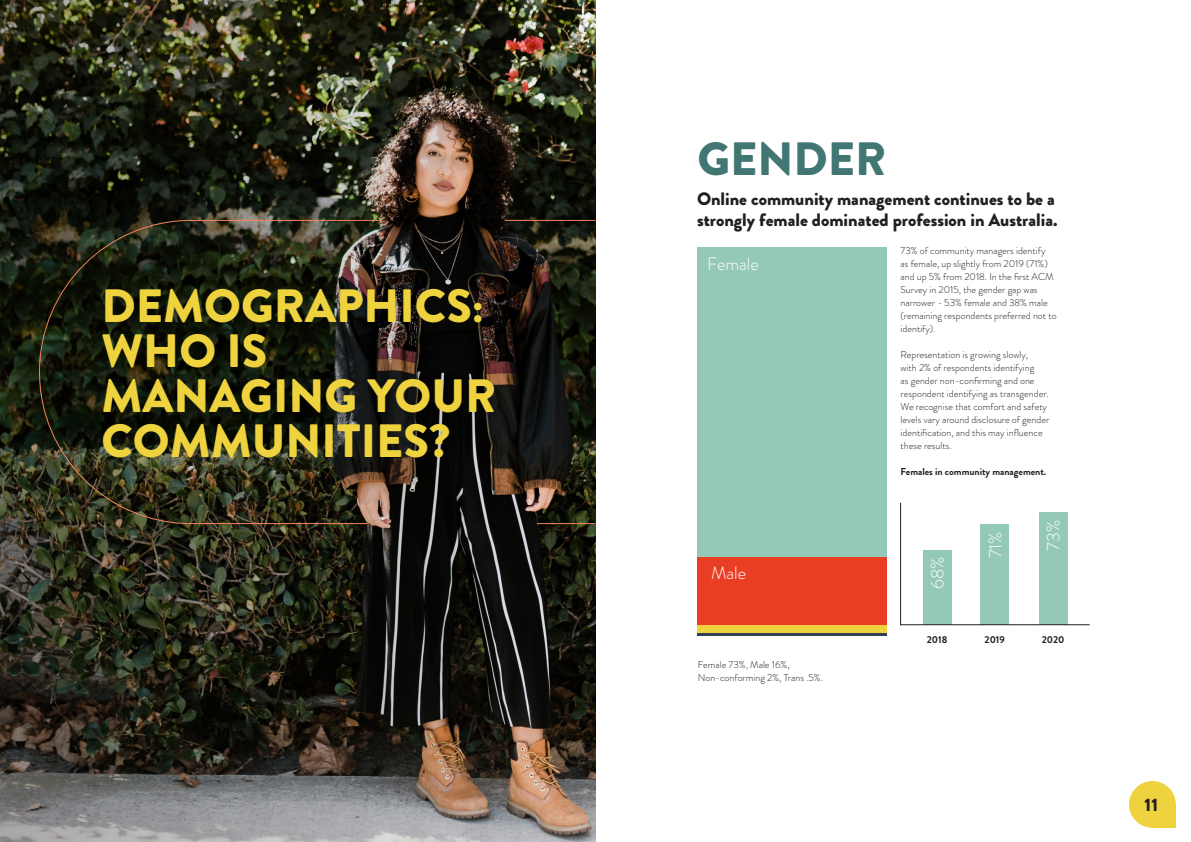
<style>
.page{position:relative;width:1191px;height:842px;background:#fff}
.page>*{position:absolute;margin:0;border:0;box-sizing:border-box;transform-origin:0 0}
.t1{font:900 46.7px/44.9px "Brandon Grotesque";color:#eed33f}
.t2{font:900 46.7px "Brandon Grotesque";color:#417673}
.t3{font:900 18px/21px "Brandon Grotesque";color:#231f20}
.t4{font:300 18px "Brandon Grotesque";color:#fff}
.t5{font:300 10px/13px "Brandon Grotesque";color:#231f20}
.t6{font:700 10px "Brandon Grotesque";color:#231f20}
</style>
<div class="page">
<div style="left:1129px;top:781px;width:46px;height:47px;background:#eed33f;border-radius:50%"></div>
<div style="left:1152px;top:804px;width:23px;height:24px;background:#eed33f"></div>
<img style="left:0;top:0;width:595px;height:842px">
<hr style="left:505px;top:220px;width:90px;height:1px;background:#f1865c">
<img style="left:39px;top:219px;width:342px;height:306px">
<hr style="left:537px;top:523px;width:58px;height:1px;background:#f1865c">
<div style="left:697px;top:247px;width:189px;height:310px;background:#94c8b9"></div>
<div style="left:697px;top:557px;width:189px;height:68px;background:#e93e24"></div>
<div style="left:697px;top:625px;width:189px;height:8px;background:#eed33f"></div>
<hr style="left:697px;top:633px;width:189px;height:3px;background:#353f58">
<svg style="left:900px;top:502px;width:190px;height:124px"></svg>
<p class="t1" style="left:102px;top:284px;width:396px">DEMOGRAPHICS:<br>WHO IS<br>MANAGING YOUR<br>COMMUNITIES?</p>
<p class="t2" style="left:697px;top:126px;width:191px">GENDER</p>
<p class="t3" style="left:697px;top:189px;width:362px">Online community management continues to be a strongly female dominated profession in Australia.</p>
<p class="t4" style="left:707px;top:252px;width:53px">Female</p>
<p class="t5" style="left:900px;top:244px;width:157px">73% of community managers identify<br>as female, up slightly from 2019 (71%) and up 5% from 2018. In the first ACM<br>Survey in 2015, the gender gap was narrower - 53% female and 38% male (remaining respondents preferred not to identify).</p>
<p class="t5" style="left:900px;top:348px;width:150px">Representation is growing slowly,<br>with 2% of respondents identifying<br>as gender non-confirming and one respondent identifying as transgender.<br>We recognise that comfort and safety levels vary around disclosure of gender identification, and this may influence these results.</p>
<p class="t6" style="left:900px;top:465px;width:147px">Females in community management.</p>
<p class="t4" style="left:711px;top:560px;width:37px">Male</p>
<p class="t5" style="left:698px;top:658px;width:127px">Female 73%, Male 16%,<br>Non-conforming 2%, Trans .5%.</p>
<p class="t4" style="left:925px;top:589px;width:34px;rotate:-90deg">68%</p>
<p class="t4" style="left:983px;top:558px;width:28px;rotate:-90deg">71%</p>
<p class="t4" style="left:1041px;top:551px;width:32px;rotate:-90deg">73%</p>
<p class="t6" style="left:926px;top:633px;width:22px">2018</p>
<p class="t6" style="left:984px;top:633px;width:22px">2019</p>
<p class="t6" style="left:1041px;top:633px;width:24px">2020</p>
<h2 class="t3" style="left:1144px;top:795px;width:15px">11</h2>
</div>
